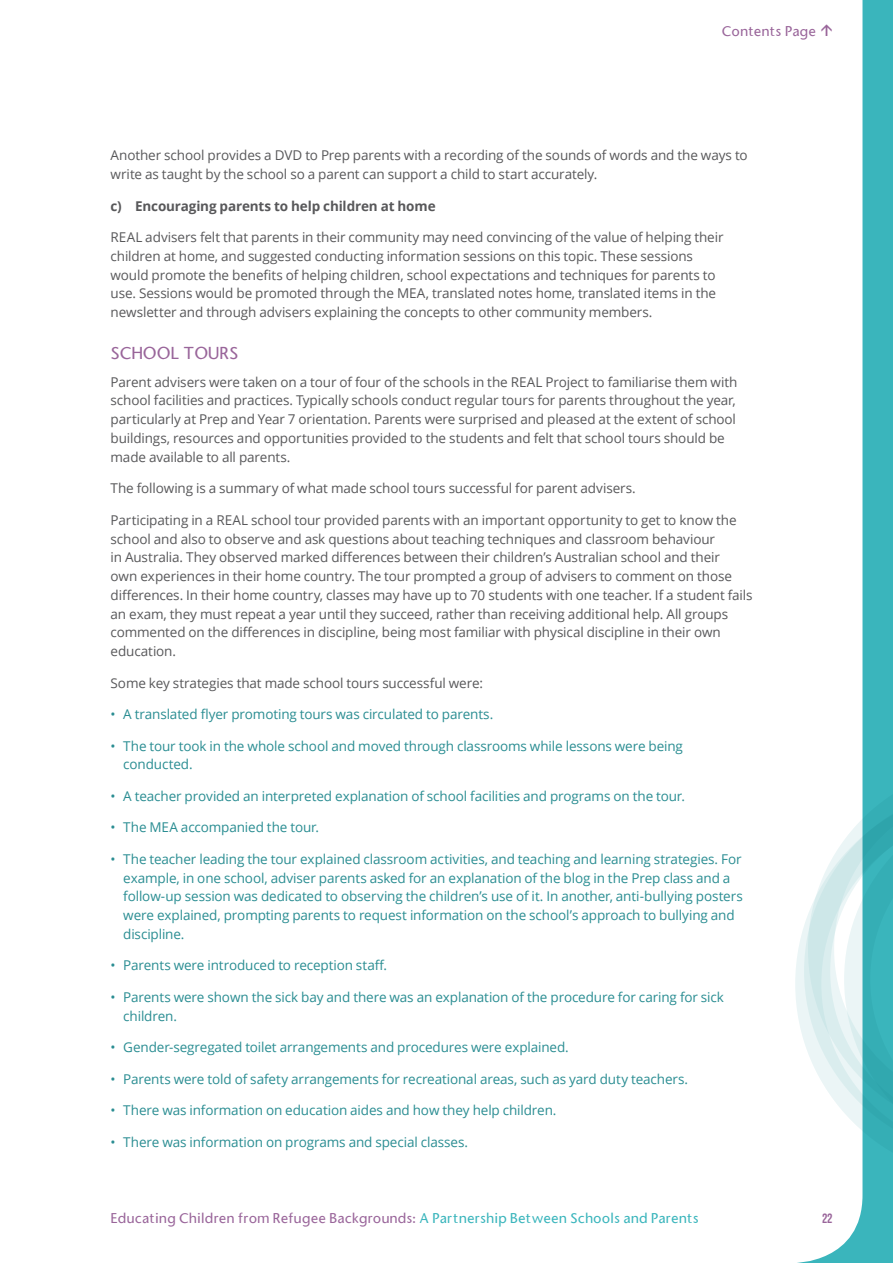
<style>
.page{position:relative;width:893px;height:1263px;background:#fff}
.page>*{position:absolute;margin:0;border:0;box-sizing:border-box;transform-origin:0 0}
.t1{font:16.5px "Stone Sans";color:#99659a}
.t2{font:300 16.5px "Allianz Sans";color:#99659a}
.t3{font:13.5px/18.8px "Open Sans";letter-spacing:-.01em;color:#58585a}
.t4{font:13.5px/18.8px "Open Sans";letter-spacing:-.01em;color:#2a8d92}
.t5{font:13.5px "Stone Sans";letter-spacing:.015em;color:#99659a}
.t6{font:700 13.5px "Open Sans";letter-spacing:-.01em;color:#58585a}
.t7{font:700 13.5px "Bebas Neue";color:#99659a}
.s1{color:#3ab5bc}
</style>
<div class="page">
<div style="left:862px;top:0;width:31px;height:1263px;background:#3ab5bc"></div>
<svg style="left:795px;top:763px;width:98px;height:416px"></svg>
<p class="t5" style="left:722px;top:24px;width:96px">Contents Page</p>
<p class="t2" style="left:817px;top:36px;width:13px;rotate:-90deg">→</p>
<p class="t3" style="left:111px;top:146px;width:639px">Another school provides a DVD to Prep parents with a recording of the sounds of words and the ways to write as taught by the school so a parent can support a child to start accurately.</p>
<p class="t6" style="left:111px;top:196px;width:327px">c) Encouraging parents to help children at home</p>
<p class="t3" style="left:111px;top:228px;width:614px">REAL advisers felt that parents in their community may need convincing of the value of helping their children at home, and suggested conducting information sessions on this topic. These sessions would promote the benefits of helping children, school expectations and techniques for parents to use. Sessions would be promoted through the MEA, translated notes home, translated items in the newsletter and through advisers explaining the concepts to other community members.</p>
<p class="t1" style="left:111px;top:345px;width:129px">SCHOOL TOURS</p>
<p class="t3" style="left:111px;top:372px;width:628px">Parent advisers were taken on a tour of four of the schools in the REAL Project to familiarise them with school facilities and practices. Typically schools conduct regular tours for parents throughout the year, particularly at Prep and Year 7 orientation. Parents were surprised and pleased at the extent of school buildings, resources and opportunities provided to the students and felt that school tours should be made available to all parents.</p>
<p class="t3" style="left:111px;top:479px;width:527px">The following is a summary of what made school tours successful for parent advisers.</p>
<p class="t3" style="left:111px;top:510px;width:643px">Participating in a REAL school tour provided parents with an important opportunity to get to know the school and also to observe and ask questions about teaching techniques and classroom behaviour<br>in Australia. They observed marked differences between their children’s Australian school and their<br>own experiences in their home country. The tour prompted a group of advisers to comment on those differences. In their home country, classes may have up to 70 students with one teacher. If a student fails an exam, they must repeat a year until they succeed, rather than receiving additional help. All groups commented on the differences in discipline, being most familiar with physical discipline in their own education.</p>
<p class="t3" style="left:111px;top:673px;width:374px">Some key strategies that made school tours successful were:</p>
<p class="t4" style="left:111px;top:704px;width:384px">• A translated flyer promoting tours was circulated to parents.</p>
<p class="t4" style="left:123px;top:736px;width:561px;text-indent:-13px">• The tour took in the whole school and moved through classrooms while lessons were being conducted.</p>
<p class="t4" style="left:111px;top:786px;width:576px">• A teacher provided an interpreted explanation of school facilities and programs on the tour.</p>
<p class="t4" style="left:111px;top:818px;width:210px">• The MEA accompanied the tour.</p>
<p class="t4" style="left:123px;top:849px;width:621px;text-indent:-13px">• The teacher leading the tour explained classroom activities, and teaching and learning strategies. For example, in one school, adviser parents asked for an explanation of the blog in the Prep class and a follow-up session was dedicated to observing the children’s use of it. In another, anti-bullying posters were explained, prompting parents to request information on the school’s approach to bullying and discipline.</p>
<p class="t4" style="left:111px;top:956px;width:278px">• Parents were introduced to reception staff.</p>
<p class="t4" style="left:123px;top:987px;width:602px;text-indent:-13px">• Parents were shown the sick bay and there was an explanation of the procedure for caring for sick children.</p>
<p class="t4" style="left:111px;top:1037px;width:460px">• Gender-segregated toilet arrangements and procedures were explained.</p>
<p class="t4" style="left:111px;top:1069px;width:579px">• Parents were told of safety arrangements for recreational areas, such as yard duty teachers.</p>
<p class="t4" style="left:111px;top:1100px;width:447px">• There was information on education aides and how they help children.</p>
<p class="t4" style="left:111px;top:1132px;width:359px">• There was information on programs and special classes.</p>
<p class="t5" style="left:111px;top:1212px;width:589px">Educating Children from Refugee Backgrounds: <span class="s1">A Partnership Between Schools and Parents</span></p>
<p class="t7" style="left:822px;top:1211px;width:12px">22</p>
</div>
